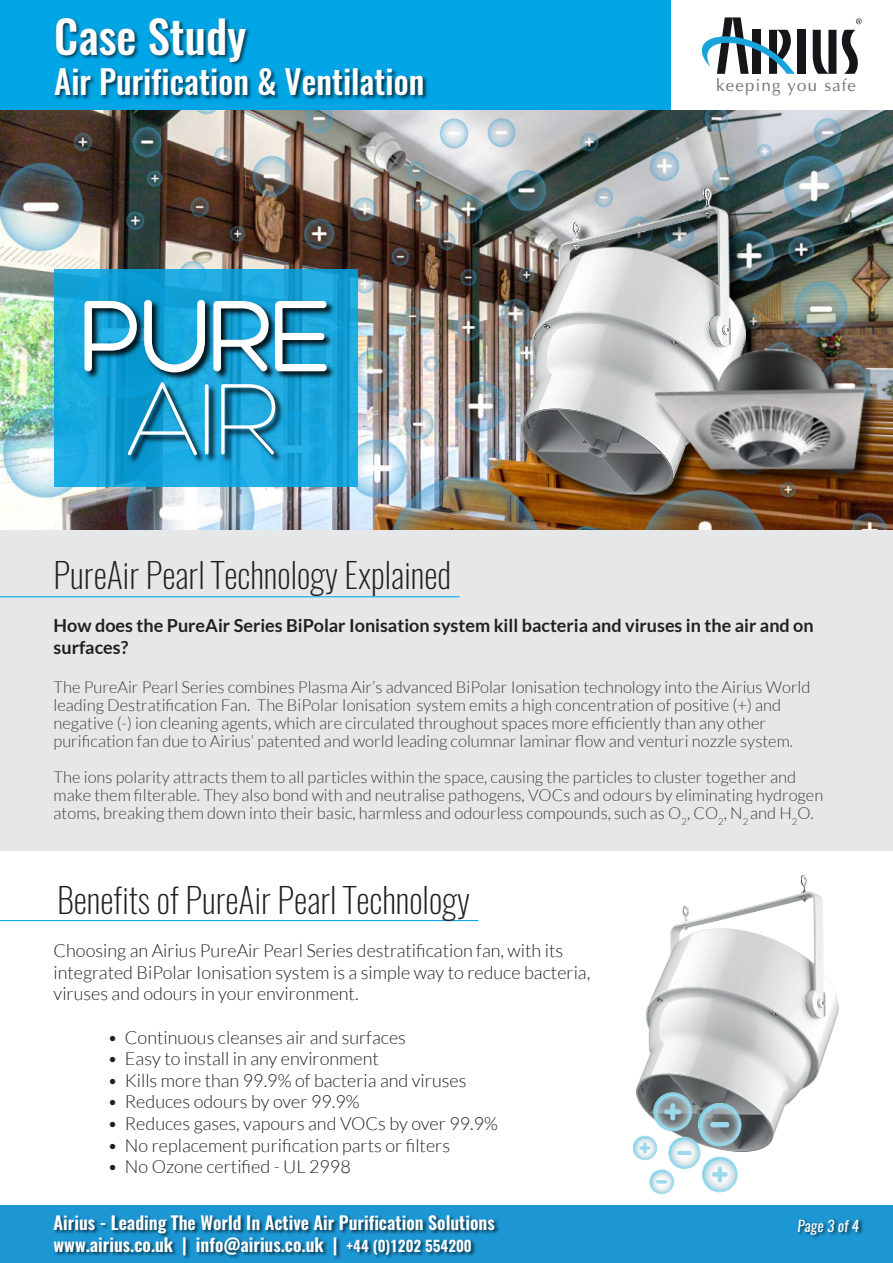
<style>
.page{position:relative;width:893px;height:1263px;background:#fff}
.page>*{position:absolute;margin:0;border:0;box-sizing:border-box;transform-origin:0 0}
.t1{font:500 45px "Oswald";color:#fff}
.t2{font:200 34.5px "Oswald";color:#231f20}
.t3{font:500 33px "Oswald";color:#fff}
.t4{font:300 18px/21.6px "Lato";color:#231f20}
.t5{font:600 18px "Oswald";color:#fff}
.t6{font:700 18px/21.6px "Lato";color:#231f20}
.t7{font:16.95px "Optima";letter-spacing:.065em;color:#757a7e}
.t8{font:300 16.5px/18px "Lato";color:#3e3e3f}
.t9{font:italic 15px "Oswald";color:#fff}
.s1{font-size:15px}
</style>
<div class="page">
<div style="left:0;top:1205px;width:893px;height:58px;background:#1d97d4"></div>
<img style="left:797px;top:1219px;width:66px;height:19px">
<img style="left:54px;top:1215px;width:445px;height:44px">
<div style="left:0;top:0;width:670px;height:111px;background:#00a5e6"></div>
<div style="left:797px;top:30px;width:8px;height:44px;background:#18151a"></div>
<svg style="left:813px;top:30px;width:45px;height:44px"></svg>
<svg style="left:701px;top:17px;width:93px;height:57px"></svg>
<svg style="left:856px;top:18px;width:6px;height:6px"></svg>
<img style="left:52px;top:17px;width:379px;height:94px">
<img style="left:636px;top:875px;width:202px;height:276px">
<svg style="left:654px;top:1093px;width:38px;height:38px"></svg>
<div style="left:653px;top:1092px;width:39px;height:39px;border:1px solid #9cd9ec;border-radius:50%"></div>
<hr style="left:665px;top:1110px;width:16px;height:4px;background:#9cd9ec;border-radius:2px">
<div style="left:664px;top:1109px;width:17px;height:5px;border:1px solid #9cd9ec;border-radius:2px"></div>
<hr style="left:671px;top:1104px;width:4px;height:16px;background:#9cd9ec;border-radius:2px">
<div style="left:670px;top:1103px;width:5px;height:17px;border:1px solid #9cd9ec;border-radius:2px"></div>
<svg style="left:669px;top:1137px;width:31px;height:31px"></svg>
<div style="left:668px;top:1137px;width:32px;height:32px;border:1px solid #9cd9ec;border-radius:50%"></div>
<div style="left:677px;top:1151px;width:14px;height:4px;border:1px solid #9cd9ec;border-radius:2px"></div>
<svg style="left:702px;top:1157px;width:35px;height:35px"></svg>
<div style="left:702px;top:1157px;width:35px;height:35px;border:1px solid #9cd9ec;border-radius:50%"></div>
<div style="left:712px;top:1172px;width:15px;height:4px;border:1px solid #9cd9ec;border-radius:2px"></div>
<hr style="left:718px;top:1167px;width:3px;height:15px;background:#9cd9ec;border-radius:2px">
<div style="left:718px;top:1167px;width:4px;height:15px;border:1px solid #9cd9ec;border-radius:2px"></div>
<svg style="left:650px;top:1170px;width:24px;height:24px"></svg>
<div style="left:650px;top:1170px;width:24px;height:24px;border:1px solid #9cd9ec;border-radius:50%"></div>
<svg style="left:656px;top:1180px;width:11px;height:3px"></svg>
<svg style="left:633px;top:1136px;width:24px;height:24px"></svg>
<div style="left:633px;top:1136px;width:24px;height:24px;border:1px solid #9cd9ec;border-radius:50%"></div>
<svg style="left:640px;top:1143px;width:10px;height:10px"></svg>
<svg style="left:698px;top:1103px;width:44px;height:43px"></svg>
<div style="left:711px;top:1122px;width:18px;height:5px;background:#9cd9ec;border-radius:2px"></div>
<div style="left:710px;top:1122px;width:19px;height:5px;border:1px solid #9cd9ec;border-radius:2px"></div>
<div style="left:0;top:529px;width:893px;height:321px;background:#e6e7e9"></div>
<hr style="left:0;top:596px;width:460px;height:1px;background:#00a5e6">
<hr style="left:0;top:920px;width:478px;height:1px;background:#00a5e6">
<img style="left:0;top:111px;width:893px;height:418px">
<img style="left:517px;top:184px;width:246px;height:327px">
<img style="left:521px;top:188px;width:224px;height:306px">
<img style="left:649px;top:345px;width:235px;height:145px">
<img style="left:644px;top:331px;width:228px;height:153px">
<svg style="left:54px;top:269px;width:303px;height:217px"></svg>
<img style="left:82px;top:297px;width:256px;height:169px">
<svg style="left:85px;top:301px;width:52px;height:70px"></svg>
<svg style="left:144px;top:300px;width:61px;height:72px"></svg>
<svg style="left:213px;top:301px;width:56px;height:70px"></svg>
<svg style="left:275px;top:301px;width:53px;height:70px"></svg>
<svg style="left:127px;top:382px;width:70px;height:73px"></svg>
<svg style="left:205px;top:384px;width:4px;height:70px"></svg>
<svg style="left:221px;top:384px;width:54px;height:70px"></svg>
<h1 class="t1" style="left:54px;top:18px;width:193px">Case Study</h1>
<h3 class="t3" style="left:54px;top:68px;width:372px">Air Purification &amp; Ventilation</h3>
<p class="t7" style="left:716px;top:77px;width:141px">keeping you safe</p>
<h2 class="t2" style="left:54px;top:561px;width:399px">PureAir Pearl Technology Explained</h2>
<p class="t6" style="left:54px;top:616px;width:762px">How does the PureAir Series BiPolar Ionisation system kill bacteria and viruses in the air and on surfaces?</p>
<p class="t8" style="left:54px;top:678px;width:758px">The PureAir Pearl Series combines Plasma Air’s advanced BiPolar Ionisation technology into the Airius World leading Destratification Fan. The BiPolar Ionisation system emits a high concentration of positive (+) and negative (-) ion cleaning agents, which are circulated throughout spaces more efficiently than any other purification fan due to Airius’ patented and world leading columnar laminar flow and venturi nozzle system.</p>
<p class="t8" style="left:54px;top:768px;width:771px">The ions polarity attracts them to all particles within the space, causing the particles to cluster together and make them filterable. They also bond with and neutralise pathogens, VOCs and odours by eliminating hydrogen atoms, breaking them down into their basic, harmless and odourless compounds, such as O<sub>2</sub>, CO<sub>2</sub>, N<sub>2</sub> and H<sub>2</sub>O.</p>
<h2 class="t2" style="left:57px;top:886px;width:414px">Benefits of PureAir Pearl Technology</h2>
<p class="t4" style="left:54px;top:940px;width:538px">Choosing an Airius PureAir Pearl Series destratification fan, with its integrated BiPolar Ionisation system is a simple way to reduce bacteria, viruses and odours in your environment.</p>
<p class="t4" style="left:108px;top:1026px;width:300px">• Continuous cleanses air and surfaces</p>
<p class="t4" style="left:108px;top:1048px;width:273px">• Easy to install in any environment</p>
<p class="t4" style="left:108px;top:1070px;width:360px">• Kills more than 99.9% of bacteria and viruses</p>
<p class="t4" style="left:108px;top:1091px;width:254px">• Reduces odours by over 99.9%</p>
<p class="t4" style="left:108px;top:1113px;width:392px">• Reduces gases, vapours and VOCs by over 99.9%</p>
<p class="t4" style="left:108px;top:1134px;width:344px">• No replacement purification parts or filters</p>
<p class="t4" style="left:108px;top:1156px;width:245px">• No Ozone certified - UL 2998</p>
<p class="t5" style="left:54px;top:1215px;width:443px">Airius - Leading The World In Active Air Purification Solutions</p>
<p class="t9" style="left:797px;top:1219px;width:64px">Page 3 of 4</p>
<p class="t5" style="left:54px;top:1237px;width:420px">www.airius.co.uk | info@airius.co.uk | <span class="s1">+44 (0)1202 554200</span></p>
</div>
